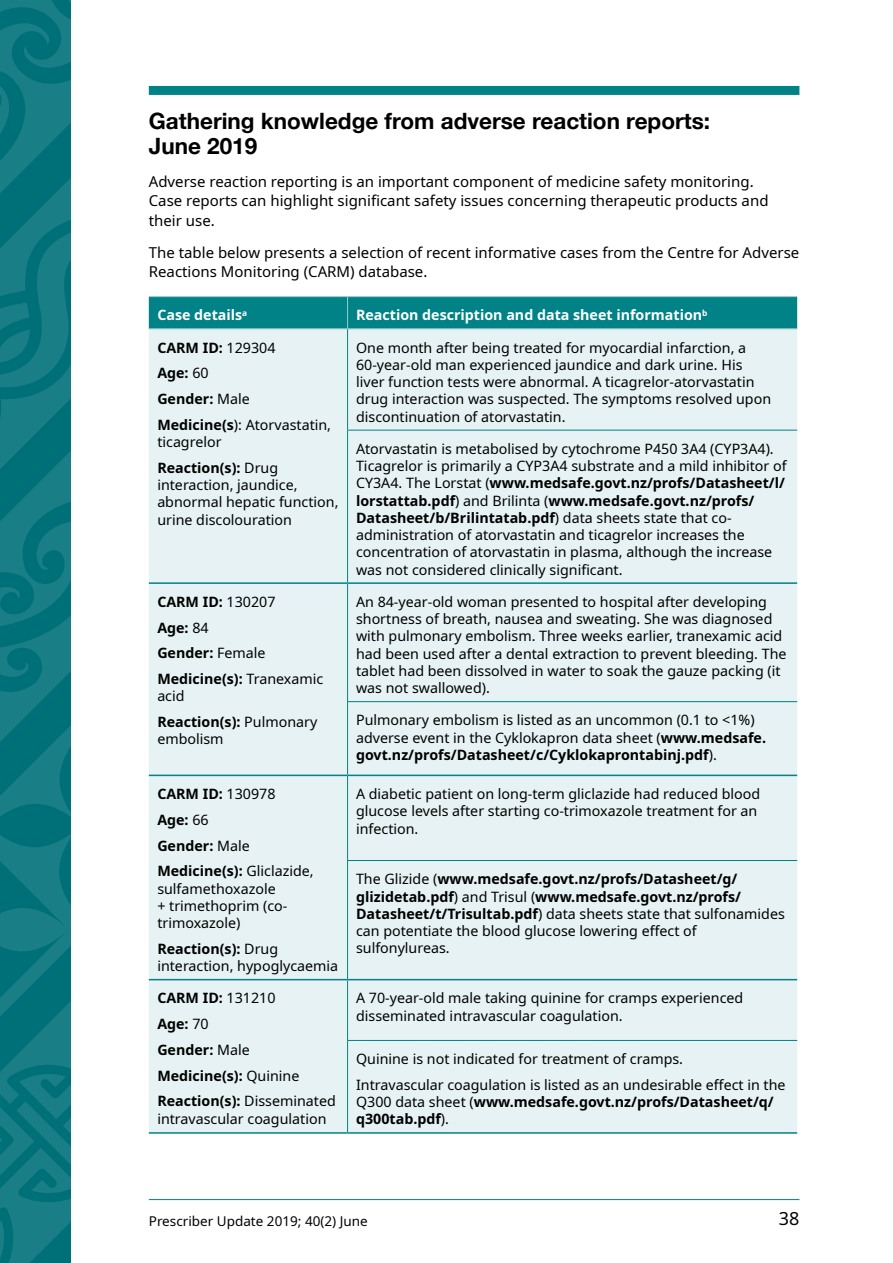
<style>
.page{position:relative;width:893px;height:1263px;background:#fff}
.page>*{position:absolute;margin:0;border:0;box-sizing:border-box;transform-origin:0 0}
.Main_Heading{font:700 22.5px/25.5px "Helvetica Neue";color:#000}
.t1{font:18px "Noto Sans";color:#000}
.Body_text{font:15px/19.5px "Noto Sans";color:#000}
.Table_text{font:14.25px/17.2px "Noto Sans";color:#000}
.Table_text-2{font:700 14.25px "Noto Sans";color:#000}
.Table_text-3{font:700 14.25px "Noto Sans";color:#fff}
.t2{font:13.5px "Noto Sans";color:#000}
.s1{font-weight:400}
.s2{font-weight:700}
</style>
<div class="page">
<hr style="left:149px;top:1199px;width:650px;height:1px;background:#008287">
<svg style="left:0;top:1162px;width:70px;height:101px;background:#107880"></svg>
<svg style="left:0;top:1133px;width:70px;height:29px;background:#0e777f"></svg>
<svg style="left:0;top:0;width:70px;height:1133px;background:#0d777e"></svg>
<div style="left:149px;top:86px;width:650px;height:9px;background:#008287"></div>
<div style="left:149px;top:297px;width:648px;height:31px;background:#008287"></div>
<div style="left:149px;top:329px;width:648px;height:803px;background:#e6f2f3"></div>
<hr style="left:149px;top:296px;width:199px;height:1px;background:#99cdcf">
<hr style="left:348px;top:296px;width:449px;height:1px;background:#99cdcf">
<hr style="left:347px;top:297px;width:1px;height:31px;background:#99cdcf">
<hr style="left:149px;top:328px;width:199px;height:1px;background:#99cdcf">
<hr style="left:348px;top:328px;width:449px;height:1px;background:#99cdcf">
<hr style="left:347px;top:329px;width:1px;height:101px;background:#008287">
<hr style="left:347px;top:430px;width:450px;height:1px;background:#008287">
<hr style="left:347px;top:430px;width:1px;height:152px;background:#008287">
<hr style="left:149px;top:582px;width:199px;height:2px;background:#008287">
<hr style="left:348px;top:582px;width:449px;height:2px;background:#008287">
<hr style="left:347px;top:584px;width:1px;height:117px;background:#008287">
<hr style="left:347px;top:701px;width:450px;height:1px;background:#008287">
<hr style="left:347px;top:702px;width:1px;height:73px;background:#008287">
<hr style="left:149px;top:775px;width:199px;height:1px;background:#008287">
<hr style="left:348px;top:775px;width:449px;height:1px;background:#008287">
<hr style="left:347px;top:776px;width:1px;height:84px;background:#008287">
<hr style="left:347px;top:860px;width:450px;height:1px;background:#008287">
<hr style="left:347px;top:861px;width:1px;height:118px;background:#008287">
<hr style="left:149px;top:979px;width:199px;height:1px;background:#008287">
<hr style="left:348px;top:979px;width:449px;height:1px;background:#008287">
<hr style="left:347px;top:980px;width:1px;height:60px;background:#008287">
<hr style="left:347px;top:1040px;width:450px;height:1px;background:#008287">
<hr style="left:347px;top:1041px;width:1px;height:91px;background:#008287">
<hr style="left:149px;top:1132px;width:199px;height:2px;background:#008287">
<hr style="left:348px;top:1132px;width:449px;height:2px;background:#008287">
<p class="Main_Heading" style="left:149px;top:109px;width:563px">Gathering knowledge from adverse reaction reports:<br>June 2019</p>
<p class="Body_text" style="left:149px;top:172px;width:621px">Adverse reaction reporting is an important component of medicine safety monitoring.<br>Case reports can highlight significant safety issues concerning therapeutic products and their use.</p>
<p class="Body_text" style="left:149px;top:243px;width:652px">The table below presents a selection of recent informative cases from the Centre for Adverse<br>Reactions Monitoring (CARM) database.</p>
<p class="Table_text-3" style="left:157px;top:305px;width:91px">Case details<sup>a</sup></p>
<p class="Table_text-3" style="left:356px;top:305px;width:353px">Reaction description and data sheet information<sup>b</sup></p>
<p class="Table_text-2" style="left:157px;top:337px;width:120px">CARM ID: <span class="s1">129304</span></p>
<p class="Table_text-2" style="left:157px;top:363px;width:53px">Age: <span class="s1">60</span></p>
<p class="Table_text-2" style="left:157px;top:389px;width:94px">Gender: <span class="s1">Male</span></p>
<p class="Table_text" style="left:157px;top:416px;width:175px"><span class="s2">Medicine(s</span>): Atorvastatin, ticagrelor</p>
<p class="Table_text" style="left:157px;top:459px;width:183px"><span class="s2">Reaction(s):</span> Drug interaction, jaundice, abnormal hepatic function, urine discolouration</p>
<p class="Table_text" style="left:356px;top:339px;width:417px">One month after being treated for myocardial infarction, a 60-year-old man experienced jaundice and dark urine. His liver function tests were abnormal. A ticagrelor-atorvastatin drug interaction was suspected. The symptoms resolved upon discontinuation of atorvastatin.</p>
<p class="Table_text" style="left:356px;top:440px;width:432px">Atorvastatin is metabolised by cytochrome P450 3A4 (CYP3A4).<br>Ticagrelor is primarily a CYP3A4 substrate and a mild inhibitor of CY3A4. The Lorstat (<span class="s2">www.medsafe.govt.nz/profs/Datasheet/l/ lorstattab.pdf</span>) and Brilinta (<span class="s2">www.medsafe.govt.nz/profs/ Datasheet/b/Brilintatab.pdf</span>) data sheets state that co&shy;administration of atorvastatin and ticagrelor increases the concentration of atorvastatin in plasma, although the increase was not considered clinically significant.</p>
<p class="Table_text-2" style="left:157px;top:592px;width:120px">CARM ID: <span class="s1">130207</span></p>
<p class="Table_text-2" style="left:157px;top:617px;width:53px">Age: <span class="s1">84</span></p>
<p class="Table_text-2" style="left:157px;top:643px;width:110px">Gender: <span class="s1">Female</span></p>
<p class="Table_text" style="left:157px;top:671px;width:167px"><span class="s2">Medicine(s):</span> Tranexamic acid</p>
<p class="Table_text" style="left:157px;top:714px;width:161px"><span class="s2">Reaction(s):</span> Pulmonary embolism</p>
<p class="Table_text-2" style="left:157px;top:784px;width:120px">CARM ID: <span class="s1">130978</span></p>
<p class="Table_text-2" style="left:157px;top:810px;width:53px">Age: <span class="s1">66</span></p>
<p class="Table_text-2" style="left:157px;top:835px;width:94px">Gender: <span class="s1">Male</span></p>
<p class="Table_text" style="left:157px;top:863px;width:158px"><span class="s2">Medicine(s):</span> Gliclazide, sulfamethoxazole<br>+ trimethoprim (co&shy;trimoxazole)</p>
<p class="Table_text" style="left:157px;top:940px;width:182px"><span class="s2">Reaction(s):</span> Drug interaction, hypoglycaemia</p>
<p class="Table_text-2" style="left:157px;top:988px;width:120px">CARM ID: <span class="s1">131210</span></p>
<p class="Table_text-2" style="left:157px;top:1014px;width:53px">Age: <span class="s1">70</span></p>
<p class="Table_text-2" style="left:157px;top:1040px;width:94px">Gender: <span class="s1">Male</span></p>
<p class="Table_text-2" style="left:157px;top:1065px;width:144px">Medicine(s): <span class="s1">Quinine</span></p>
<p class="Table_text" style="left:157px;top:1093px;width:180px"><span class="s2">Reaction(s):</span> Disseminated intravascular coagulation</p>
<p class="Table_text" style="left:356px;top:593px;width:432px">An 84-year-old woman presented to hospital after developing shortness of breath, nausea and sweating. She was diagnosed with pulmonary embolism. Three weeks earlier, tranexamic acid had been used after a dental extraction to prevent bleeding. The tablet had been dissolved in water to soak the gauze packing (it was not swallowed).</p>
<p class="Table_text" style="left:356px;top:712px;width:411px">Pulmonary embolism is listed as an uncommon (0.1 to &lt;1%) adverse event in the Cyklokapron data sheet (<span class="s2">www.medsafe. govt.nz/profs/Datasheet/c/Cyklokaprontabinj.pdf</span>).</p>
<p class="Table_text" style="left:356px;top:786px;width:406px">A diabetic patient on long-term gliclazide had reduced blood glucose levels after starting co-trimoxazole treatment for an infection.</p>
<p class="Table_text" style="left:356px;top:871px;width:430px">The Glizide (<span class="s2">www.medsafe.govt.nz/profs/Datasheet/g/ glizidetab.pdf</span>) and Trisul (<span class="s2">www.medsafe.govt.nz/profs/ Datasheet/t/Trisultab.pdf</span>) data sheets state that sulfonamides can potentiate the blood glucose lowering effect of sulfonylureas.</p>
<p class="Table_text" style="left:356px;top:990px;width:389px">A 70-year-old male taking quinine for cramps experienced disseminated intravascular coagulation.</p>
<p class="Table_text" style="left:356px;top:1051px;width:328px">Quinine is not indicated for treatment of cramps.</p>
<p class="Table_text" style="left:356px;top:1076px;width:431px">Intravascular coagulation is listed as an undesirable effect in the<br>Q300 data sheet (<span class="s2">www.medsafe.govt.nz/profs/Datasheet/q/ q300tab.pdf</span>).</p>
<p class="t2" style="left:149px;top:1212px;width:220px">Prescriber Update 2019; 40(2) June</p>
<p class="t1" style="left:779px;top:1206px;width:22px">38</p>
</div>
